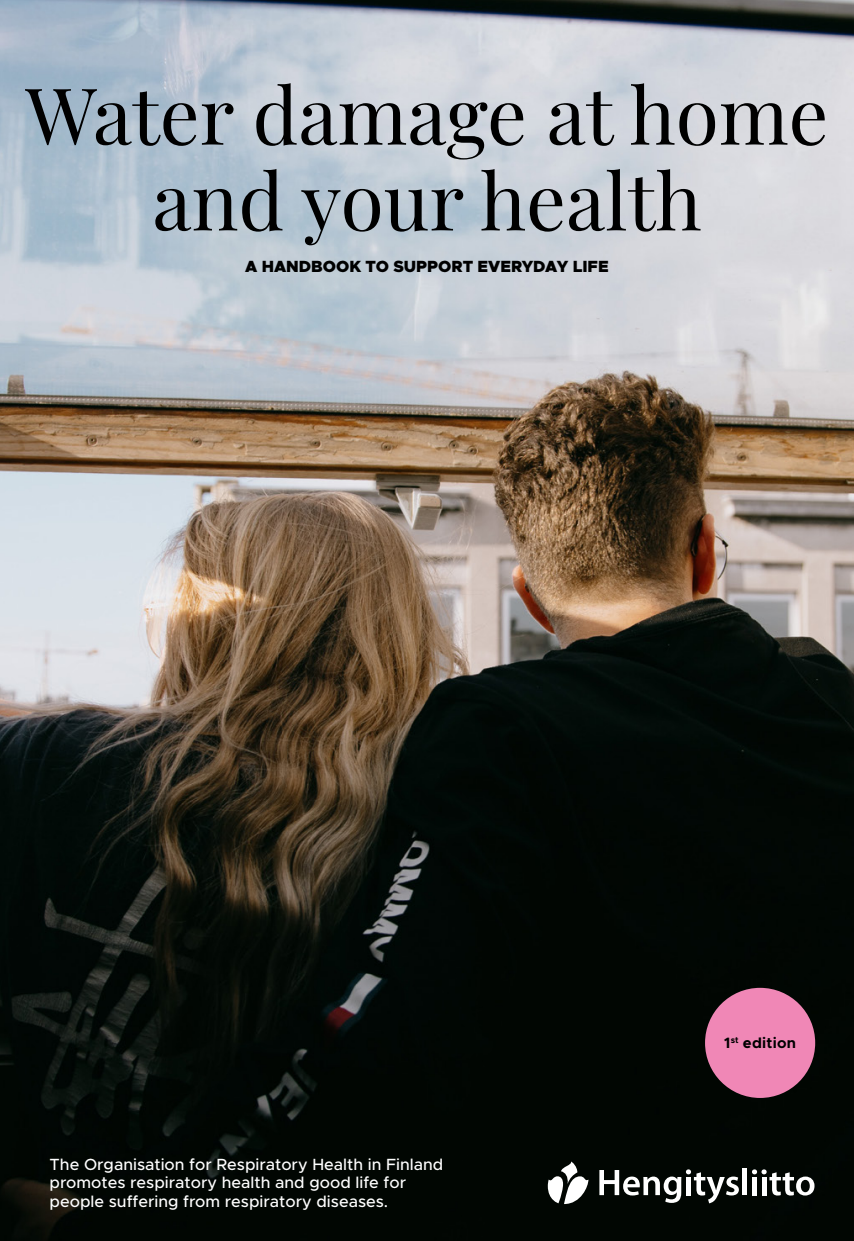
<style>
.page{position:relative;width:854px;height:1241px;background:#fff}
.page>*{position:absolute;margin:0;border:0;box-sizing:border-box;transform-origin:0 0}
.t1{font:78.58px "Playfair Display";color:#000}
.t2{font:500 16.28px/18.6px "Metropolis";color:#fff}
.t3{font:900 16.28px "Metropolis";color:#000}
.t4{font:700 15.05px "Metropolis";letter-spacing:.015em;color:#000}
</style>
<div class="page">
<img style="left:0;top:0;width:853px;height:1240px">
<div style="left:704px;top:987px;width:110px;height:110px;background:#f087b6;border-radius:50%"></div>
<svg style="left:599px;top:1169px;width:139px;height:34px"></svg>
<div style="left:742px;top:1168px;width:5px;height:26px;background:#fff"></div>
<svg style="left:751px;top:1169px;width:63px;height:26px"></svg>
<svg style="left:547px;top:1161px;width:41px;height:42px"></svg>
<p class="t1" style="left:26px;top:54px;width:804px">Water damage at home</p>
<h1 class="t1" style="left:152px;top:140px;width:550px">and your health</h1>
<p class="t3" style="left:245px;top:256px;width:365px">A HANDBOOK TO SUPPORT EVERYDAY LIFE</p>
<p class="t2" style="left:50px;top:1154px;width:395px">The Organisation for Respiratory Health in Finland promotes respiratory health and good life for people suffering from respiratory diseases.</p>
<p class="t4" style="left:724px;top:1033px;width:73px">1<sup>st</sup> edition</p>
</div>
